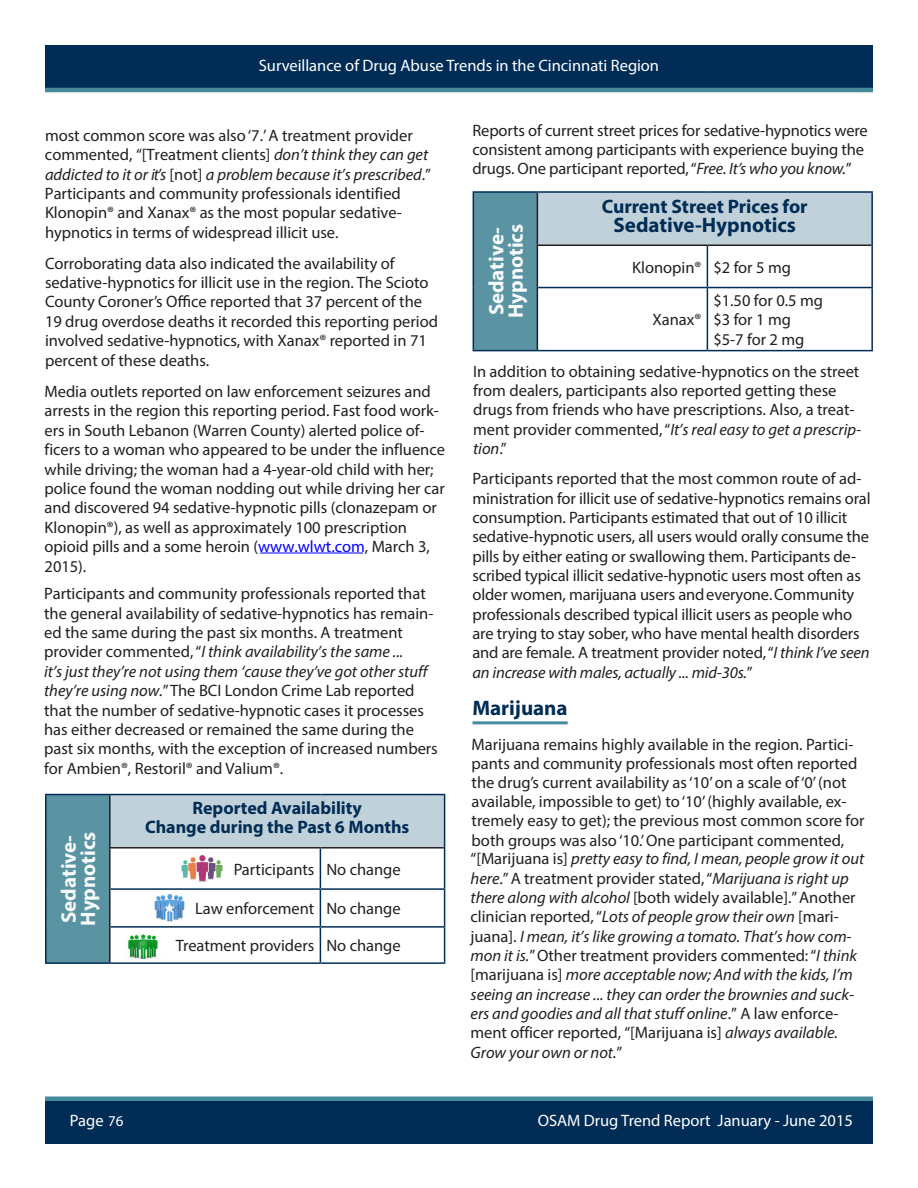
<style>
.page{position:relative;width:918px;height:1188px;background:#fff}
.page>*{position:absolute;margin:0;border:0;box-sizing:border-box;transform-origin:0 0}
.Paragraph_Body_Text{font:700 21px/19.4px "Myriad Pro";color:#f8fbfc}
.Paragraph_Body_Text-2{font:700 21px "Myriad Pro";color:#002c55}
.Subhead_with_rule_Ci{font:700 21px "Myriad Pro";color:#002c55}
.Paragraph_Body_Text-3{font:700 19.5px "Myriad Pro";color:#002c55}
.Paragraph_Body_Text-4{font:700 18px/19.4px "Myriad Pro";color:#002c55;text-align:center}
.Paragraph_Body_Text-5{font:16.5px/19.4px "Myriad Pro";color:#231f20}
.t1{font:16.5px "Myriad Pro";color:#fff}
.s1{font-style:italic}
.s2{color:#00f}
.s3{font-size:15px}
</style>
<div class="page">
<div style="left:45px;top:1099px;width:828px;height:45px;background:#002c55"></div>
<div style="left:45px;top:45px;width:828px;height:45px;background:#002c55"></div>
<hr style="left:45px;top:88px;width:828px;height:4px;background:#468a9b">
<div style="left:45px;top:1096px;width:828px;height:5px;background:#468a9b"></div>
<hr style="left:260px;top:553px;width:103px;height:1px;background:#00f">
<hr style="left:472px;top:721px;width:96px;height:3px;background:#468a9b">
<div style="left:473px;top:192px;width:64px;height:159px;background:#5a93a2"></div>
<div style="left:537px;top:192px;width:335px;height:53px;background:#c1d1d9"></div>
<hr style="left:537px;top:193px;width:1px;height:51px;background:#231f20">
<hr style="left:537px;top:244px;width:170px;height:2px;background:#231f20">
<hr style="left:537px;top:246px;width:1px;height:42px;background:#231f20">
<hr style="left:707px;top:244px;width:164px;height:2px;background:#231f20">
<hr style="left:537px;top:288px;width:1px;height:62px;background:#231f20">
<hr style="left:473px;top:191px;width:64px;height:2px;background:#002c55">
<hr style="left:473px;top:193px;width:1px;height:52px;background:#002c55">
<hr style="left:473px;top:245px;width:1px;height:43px;background:#002c55">
<hr style="left:473px;top:288px;width:1px;height:62px;background:#002c55">
<hr style="left:473px;top:350px;width:64px;height:1px;background:#002c55">
<hr style="left:537px;top:191px;width:170px;height:2px;background:#002c55">
<hr style="left:707px;top:191px;width:166px;height:2px;background:#002c55">
<hr style="left:871px;top:193px;width:2px;height:52px;background:#002c55">
<hr style="left:707px;top:246px;width:1px;height:41px;background:#002c55">
<hr style="left:871px;top:245px;width:2px;height:42px;background:#002c55">
<hr style="left:538px;top:287px;width:169px;height:1px;background:#002c55">
<hr style="left:707px;top:287px;width:166px;height:1px;background:#002c55">
<hr style="left:707px;top:288px;width:1px;height:62px;background:#002c55">
<hr style="left:871px;top:288px;width:2px;height:62px;background:#002c55">
<hr style="left:537px;top:350px;width:170px;height:1px;background:#002c55">
<hr style="left:707px;top:350px;width:166px;height:1px;background:#002c55">
<div style="left:46px;top:795px;width:64px;height:168px;background:#5a93a2"></div>
<div style="left:110px;top:795px;width:335px;height:53px;background:#c1d1d9"></div>
<hr style="left:109px;top:795px;width:2px;height:52px;background:#231f20">
<hr style="left:109px;top:847px;width:211px;height:2px;background:#231f20">
<hr style="left:109px;top:849px;width:2px;height:40px;background:#231f20">
<hr style="left:320px;top:847px;width:124px;height:2px;background:#231f20">
<hr style="left:109px;top:889px;width:2px;height:38px;background:#231f20">
<hr style="left:109px;top:927px;width:2px;height:35px;background:#231f20">
<hr style="left:45px;top:794px;width:65px;height:1px;background:#002c55">
<hr style="left:45px;top:795px;width:1px;height:53px;background:#002c55">
<hr style="left:45px;top:848px;width:1px;height:41px;background:#002c55">
<hr style="left:45px;top:889px;width:1px;height:38px;background:#002c55">
<hr style="left:45px;top:927px;width:1px;height:35px;background:#002c55">
<hr style="left:45px;top:962px;width:65px;height:2px;background:#002c55">
<hr style="left:110px;top:794px;width:210px;height:1px;background:#002c55">
<hr style="left:320px;top:794px;width:125px;height:1px;background:#002c55">
<hr style="left:444px;top:795px;width:1px;height:53px;background:#002c55">
<hr style="left:320px;top:849px;width:1px;height:39px;background:#002c55">
<hr style="left:444px;top:848px;width:1px;height:40px;background:#002c55">
<hr style="left:111px;top:888px;width:209px;height:2px;background:#002c55">
<hr style="left:320px;top:888px;width:125px;height:2px;background:#002c55">
<hr style="left:320px;top:890px;width:1px;height:36px;background:#002c55">
<hr style="left:444px;top:890px;width:1px;height:36px;background:#002c55">
<hr style="left:111px;top:926px;width:209px;height:2px;background:#002c55">
<hr style="left:320px;top:926px;width:125px;height:2px;background:#002c55">
<hr style="left:320px;top:928px;width:1px;height:34px;background:#002c55">
<hr style="left:444px;top:928px;width:1px;height:34px;background:#002c55">
<hr style="left:110px;top:962px;width:210px;height:2px;background:#002c55">
<hr style="left:320px;top:962px;width:125px;height:2px;background:#002c55">
<img style="left:181px;top:855px;width:41px;height:27px">
<img style="left:154px;top:894px;width:31px;height:28px">
<img style="left:128px;top:934px;width:30px;height:24px">
<p class="t1" style="left:259px;top:55px;width:402px">Surveillance of Drug Abuse Trends in the Cincinnati Region</p>
<p class="Paragraph_Body_Text-5" style="left:45px;top:125px;width:388px">most common score was also‘7.’A treatment provider commented, “[Treatment clients] <span class="s1">don’t think they can get addicted to it or it’s</span> [not] <span class="s1">a problem because it’s prescribed</span>.” Participants and community professionals identified Klonopin® and Xanax® as the most popular sedative&shy;hypnotics in terms of widespread illicit use.</p>
<p class="Paragraph_Body_Text-5" style="left:45px;top:253px;width:395px">Corroborating data also indicated the availability of sedative-hypnotics for illicit use in the region. The Scioto County Coroner’s Office reported that 37 percent of the 19 drug overdose deaths it recorded this reporting period involved sedative-hypnotics, with Xanax® reported in 71 percent of these deaths.</p>
<p class="Paragraph_Body_Text-5" style="left:45px;top:382px;width:402px">Media outlets reported on law enforcement seizures and arrests in the region this reporting period. Fast food work&shy;ers in South Lebanon (Warren County) alerted police of&shy;ficers to a woman who appeared to be under the influence while driving; the woman had a 4-year-old child with her; police found the woman nodding out while driving her car and discovered 94 sedative-hypnotic pills (clonazepam or Klonopin®), as well as approximately 100 prescription opioid pills and a some heroin (<span class="s2">www.wlwt.com</span>, March 3, 2015).</p>
<p class="Paragraph_Body_Text-5" style="left:44px;top:584px;width:395px">Participants and community professionals reported that the general availability of sedative-hypnotics has remain&shy;ed the same during the past six months. A treatment provider commented, “<span class="s1">I think availability’s the same ...<br>it’s just they’re not using them ‘cause they’ve got other stuff they’re using now.</span>”The BCI London Crime Lab reported that the number of sedative-hypnotic cases it processes has either decreased or remained the same during the past six months, with the exception of increased numbers for Ambien®, Restoril® and Valium®.</p>
<p class="Paragraph_Body_Text" style="left:59px;top:926px;width:96px;rotate:-90deg">Sedative-<br>Hypnotics</p>
<p class="Paragraph_Body_Text-4" style="left:145px;top:798px;width:266px">Reported Availability<br>Change during the Past 6 Months</p>
<p class="Paragraph_Body_Text-5" style="left:234px;top:859px;width:82px">Participants</p>
<p class="Paragraph_Body_Text-5" style="left:326px;top:859px;width:76px">No change</p>
<p class="Paragraph_Body_Text-5" style="left:195px;top:899px;width:121px">Law enforcement</p>
<p class="Paragraph_Body_Text-5" style="left:326px;top:899px;width:76px">No change</p>
<p class="Paragraph_Body_Text-5" style="left:176px;top:936px;width:140px">Treatment providers</p>
<p class="Paragraph_Body_Text-5" style="left:326px;top:936px;width:76px">No change</p>
<p class="Paragraph_Body_Text-5" style="left:472px;top:120px;width:397px">Reports of current street prices for sedative-hypnotics were consistent among participants with experience buying the drugs. One participant reported, “<span class="s1">Free. It’s who you know.</span>”</p>
<p class="Paragraph_Body_Text" style="left:486px;top:318px;width:96px;rotate:-90deg">Sedative-<br>Hypnotics</p>
<p class="Paragraph_Body_Text-3" style="left:602px;top:193px;width:207px">Current Street Prices for</p>
<p class="Paragraph_Body_Text-2" style="left:614px;top:211px;width:184px">Sedative-Hypnotics</p>
<p class="Paragraph_Body_Text-5" style="left:632px;top:257px;width:71px">Klonopin®</p>
<p class="Paragraph_Body_Text-5" style="left:713px;top:257px;width:79px">$2 for 5 mg</p>
<p class="Paragraph_Body_Text-5" style="left:653px;top:310px;width:50px">Xanax®</p>
<p class="Paragraph_Body_Text-5" style="left:713px;top:290px;width:111px">$1.50 for 0.5 mg $3 for 1 mg $5-7 for 2 mg</p>
<p class="Paragraph_Body_Text-5" style="left:473px;top:361px;width:390px">In addition to obtaining sedative-hypnotics on the street from dealers, participants also reported getting these drugs from friends who have prescriptions. Also, a treat&shy;ment provider commented, “<span class="s1">It’s real easy to get a prescrip&shy;tion</span>.”</p>
<p class="Paragraph_Body_Text-5" style="left:472px;top:469px;width:400px">Participants reported that the most common route of ad&shy;ministration for illicit use of sedative-hypnotics remains oral consumption. Participants estimated that out of 10 illicit sedative-hypnotic users, all users would orally consume the pills by either eating or swallowing them. Participants de&shy;scribed typical illicit sedative-hypnotic users most often as older women, marijuana users andeveryone. Community professionals described typical illicit users as people who are trying to stay sober, who have mental health disorders and are female. A treatment provider noted, “<span class="s1">I think I’ve seen an increase with males, actually ... mid-30s.</span>”</p>
<p class="Subhead_with_rule_Ci" style="left:472px;top:694px;width:97px">Marijuana</p>
<p class="Paragraph_Body_Text-5" style="left:471px;top:735px;width:395px">Marijuana remains highly available in the region. Partici&shy;pants and community professionals most often reported the drug’s current availability as ‘10’ on a scale of ‘0’ (not available, impossible to get) to ‘10’ (highly available, ex&shy;tremely easy to get); the previous most common score for both groups was also ‘10.’ One participant commented, “[Marijuana is] <span class="s1">pretty easy to find, I mean, people grow it out here</span>.”A treatment provider stated, “<span class="s1">Marijuana is right up there along with alcohol</span> [both widely available].” Another clinician reported, “<span class="s1">Lots of people grow their own</span> [mari&shy;juana]. <span class="s1">I mean, it’s like growing a tomato. That’s how com&shy;mon it is.</span>” Other treatment providers commented: “<span class="s1">I think </span>[marijuana is] <span class="s1">more acceptable now; And with the kids, I’m seeing an increase ... they can order the brownies and suck&shy;ers and goodies and all that stuff online</span>.” A law enforce&shy;ment officer reported, “[Marijuana is] <span class="s1">always available.<br>Grow your own or not.</span>”</p>
<p class="t1" style="left:70px;top:1111px;width:55px">Page <span class="s3">76</span></p>
<p class="t1" style="left:538px;top:1111px;width:317px">OSAM Drug Trend Report January - June 2015</p>
</div>
